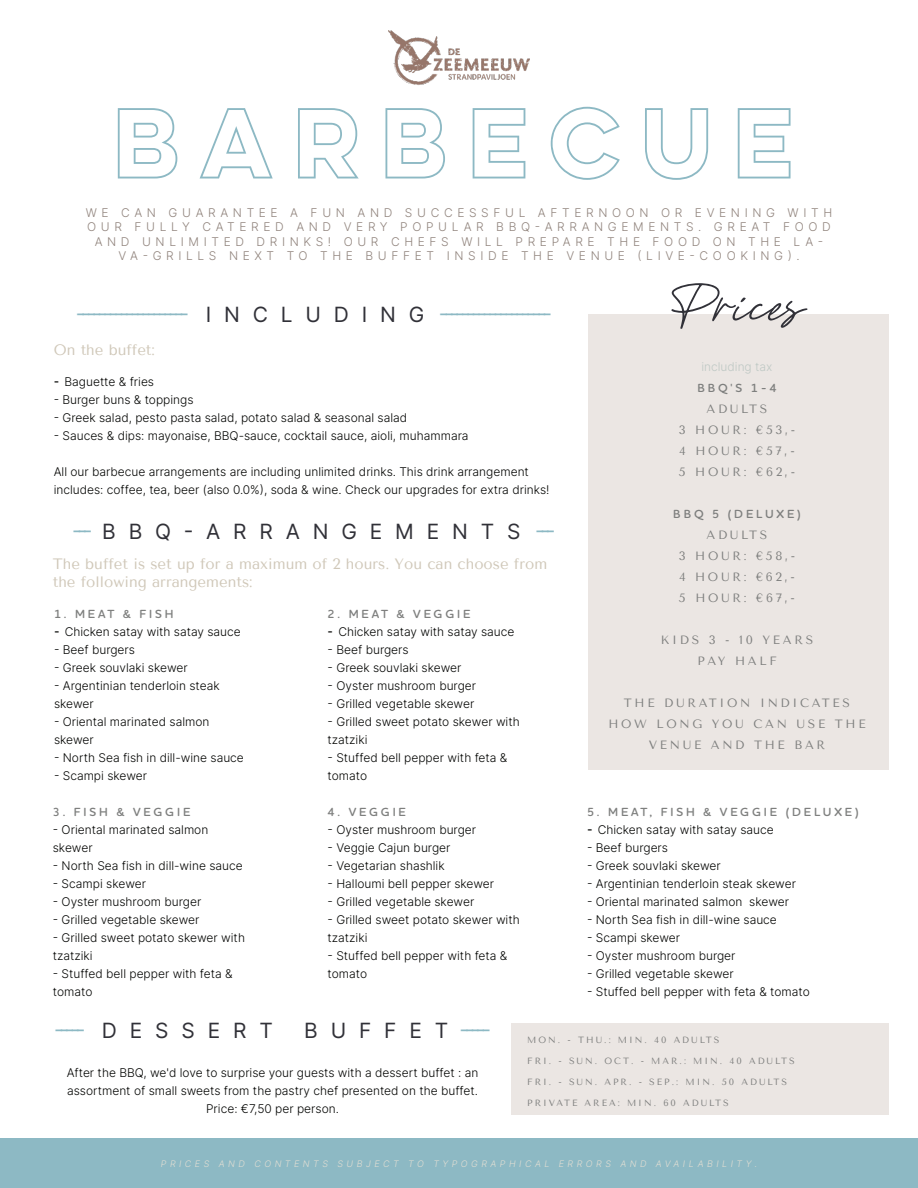
<style>
.page{position:relative;width:918px;height:1188px;background:#fff}
.page>*{position:absolute;margin:0;border:0;box-sizing:border-box;transform-origin:0 0}
.Main_Heading{font:700 90px "Lulo Clean W01 Outline";color:#8db9c4}
.Menu_Section{font:63px "Golden Hopes PERSONALUSEONLY";color:#313138}
.Menu_Section-2{font:21px "Inter";color:#8db9c4}
.Menu_Section-3{font:21px "Inter";letter-spacing:.61em;color:#313138}
.Menu_Item_Description{font:15px/18px "Tenor Sans";color:#d0c8b9}
.Menu_Item_Description-2{font:12px/18px "Inter";color:#040503}
.Restaurant_Info{font:12px/14.4px "Inter";letter-spacing:.385em;color:#90837c;text-align:center}
.Menu_Section-4{font:12px/21px "Tenor Sans";letter-spacing:.225em;color:#7e7f7e;text-align:center}
.Menu_Section-5{font:12px/18px "Inter";color:#040503;text-align:center}
.Menu_Item_Description-3{font:600 12px "Houschka Rounded";letter-spacing:.24em;color:#7e7f7e}
.Menu_Section-6{font:9px "Tenor Sans";letter-spacing:.225em;color:#7e7f7e}
.Restaurant_Info-2{font:9px "Inter";letter-spacing:.385em;color:#e1ded3}
.s1{color:#313138}
.s2{font-family:"Tenor Sans";font-size:15px}
.s3{color:#8db9c4}
.s4{font-family:"Inter";color:#bec8c4}
.s5{font-family:"Houschka Rounded";font-weight:600}
</style>
<div class="page">
<div style="left:588px;top:315px;width:301px;height:455px;background:#ebe6e3"></div>
<div style="left:0;top:1138px;width:918px;height:50px;background:#8db9c4"></div>
<div style="left:512px;top:1024px;width:377px;height:91px;background:#ebe6e3"></div>
<img style="left:388px;top:30px;width:142px;height:55px">
<p class="Main_Heading" style="left:113px;top:78px;width:703px">BARBECUE</p>
<p class="Restaurant_Info" style="left:86px;top:205px;width:748px">WE CAN GUARANTEE A FUN AND SUCCESSFUL AFTERNOON OR EVENING WITH OUR FULLY CATERED AND VERY POPULAR BBQ-ARRANGEMENTS. GREAT FOOD AND UNLIMITED DRINKS! OUR CHEFS WILL PREPARE THE FOOD ON THE LA-VA-GRILLS NEXT TO THE BUFFET INSIDE THE VENUE (LIVE-COOKING).</p>
<p class="Menu_Section-2" style="left:76px;top:299px;width:478px">-------------------- <span class="s1">I N C L U D I N G</span> --------------------</p>
<p class="Menu_Item_Description" style="left:54px;top:341px;width:103px">On the buffet:</p>
<p class="Menu_Item_Description-2" style="left:54px;top:373px;width:102px"><span class="s2">-</span> Baguette &amp; fries</p>
<p class="Menu_Item_Description-2" style="left:54px;top:391px;width:141px">- Burger buns &amp; toppings</p>
<p class="Menu_Item_Description-2" style="left:54px;top:409px;width:355px">- Greek salad, pesto pasta salad, potato salad &amp; seasonal salad</p>
<p class="Menu_Item_Description-2" style="left:54px;top:427px;width:416px">- Sauces &amp; dips: mayonaise, BBQ-sauce, cocktail sauce, aioli, muhammara</p>
<p class="Menu_Item_Description-2" style="left:54px;top:463px;width:497px">All our barbecue arrangements are including unlimited drinks. This drink arrangement includes: coffee, tea, beer (also 0.0%), soda &amp; wine. Check our upgrades for extra drinks!</p>
<p class="Menu_Section-3" style="left:72px;top:516px;width:485px"><span class="s3">---</span> BBQ-ARRANGEMENTS <span class="s3">---</span></p>
<p class="Menu_Item_Description" style="left:53px;top:555px;width:496px">The buffet is set up for a maximum of 2 hours. You can choose from the following arrangements:</p>
<p class="Menu_Item_Description-3" style="left:54px;top:606px;width:121px">1. MEAT &amp; FISH</p>
<p class="Menu_Item_Description-2" style="left:54px;top:622px;width:188px"><span class="s2">-</span> Chicken satay with satay sauce</p>
<p class="Menu_Item_Description-2" style="left:54px;top:640px;width:83px">- Beef burgers</p>
<p class="Menu_Item_Description-2" style="left:54px;top:658px;width:135px">- Greek souvlaki skewer</p>
<p class="Menu_Item_Description-2" style="left:54px;top:676px;width:167px">- Argentinian tenderloin steak skewer</p>
<p class="Menu_Item_Description-2" style="left:54px;top:712px;width:157px">- Oriental marinated salmon skewer</p>
<p class="Menu_Item_Description-2" style="left:54px;top:748px;width:191px">- North Sea fish in dill-wine sauce</p>
<p class="Menu_Item_Description-2" style="left:54px;top:766px;width:95px">- Scampi skewer</p>
<p class="Menu_Item_Description-3" style="left:328px;top:606px;width:144px">2. MEAT &amp; VEGGIE</p>
<p class="Menu_Item_Description-2" style="left:328px;top:622px;width:188px"><span class="s2">-</span> Chicken satay with satay sauce</p>
<p class="Menu_Item_Description-2" style="left:328px;top:640px;width:83px">- Beef burgers</p>
<p class="Menu_Item_Description-2" style="left:328px;top:658px;width:135px">- Greek souvlaki skewer</p>
<p class="Menu_Item_Description-2" style="left:328px;top:676px;width:150px">- Oyster mushroom burger</p>
<p class="Menu_Item_Description-2" style="left:328px;top:694px;width:148px">- Grilled vegetable skewer</p>
<p class="Menu_Item_Description-2" style="left:328px;top:712px;width:194px">- Grilled sweet potato skewer with tzatziki</p>
<p class="Menu_Item_Description-2" style="left:328px;top:748px;width:181px">- Stuffed bell pepper with feta &amp; tomato</p>
<p class="Menu_Section" style="left:669px;top:263px;width:137px">Prices</p>
<p class="Menu_Section-4" style="left:679px;top:356px;width:118px"><span class="s4">including tax<br></span><span class="s5">BBQ'S 1-4<br></span>ADULTS<br>3 HOUR: €53,-<br>4 HOUR: €57,-<br>5 HOUR: €62,-</p>
<p class="Menu_Section-4" style="left:673px;top:503px;width:129px"><span class="s5">BBQ 5 (DELUXE)<br></span>ADULTS<br>3 HOUR: €58,-<br>4 HOUR: €62,-<br>5 HOUR: €67,-</p>
<p class="Menu_Section-4" style="left:661px;top:629px;width:154px">KIDS 3 - 10 YEARS<br>PAY HALF</p>
<p class="Menu_Section-4" style="left:608px;top:692px;width:259px">THE DURATION INDICATES<br>HOW LONG YOU CAN USE THE<br>VENUE AND THE BAR</p>
<p class="Menu_Item_Description-3" style="left:53px;top:804px;width:139px">3. FISH &amp; VEGGIE</p>
<p class="Menu_Item_Description-2" style="left:53px;top:820px;width:157px">- Oriental marinated salmon skewer</p>
<p class="Menu_Item_Description-2" style="left:53px;top:856px;width:191px">- North Sea fish in dill-wine sauce</p>
<p class="Menu_Item_Description-2" style="left:53px;top:874px;width:95px">- Scampi skewer</p>
<p class="Menu_Item_Description-2" style="left:53px;top:892px;width:150px">- Oyster mushroom burger</p>
<p class="Menu_Item_Description-2" style="left:53px;top:910px;width:148px">- Grilled vegetable skewer</p>
<p class="Menu_Item_Description-2" style="left:53px;top:928px;width:194px">- Grilled sweet potato skewer with tzatziki</p>
<p class="Menu_Item_Description-2" style="left:53px;top:964px;width:181px">- Stuffed bell pepper with feta &amp; tomato</p>
<p class="Menu_Item_Description-3" style="left:328px;top:804px;width:80px">4. VEGGIE</p>
<p class="Menu_Item_Description-2" style="left:328px;top:820px;width:150px">- Oyster mushroom burger</p>
<p class="Menu_Item_Description-2" style="left:328px;top:838px;width:124px">- Veggie Cajun burger</p>
<p class="Menu_Item_Description-2" style="left:328px;top:856px;width:119px">- Vegetarian shashlik</p>
<p class="Menu_Item_Description-2" style="left:328px;top:874px;width:168px">- Halloumi bell pepper skewer</p>
<p class="Menu_Item_Description-2" style="left:328px;top:892px;width:148px">- Grilled vegetable skewer</p>
<p class="Menu_Item_Description-2" style="left:328px;top:910px;width:194px">- Grilled sweet potato skewer with tzatziki</p>
<p class="Menu_Item_Description-2" style="left:328px;top:946px;width:181px">- Stuffed bell pepper with feta &amp; tomato</p>
<p class="Menu_Section-3" style="left:54px;top:1015px;width:220px"><span class="s3">-----</span> DESSERT</p>
<p class="Menu_Section-3" style="left:304px;top:1015px;width:188px">BUFFET<span class="s3">-----</span></p>
<p class="Menu_Section-5" style="left:67px;top:1063px;width:413px">After the BBQ, we'd love to surprise your guests with a dessert buffet : an assortment of small sweets from the pastry chef presented on the buffet.<br>Price: €7,50 per person.</p>
<p class="Menu_Item_Description-3" style="left:587px;top:804px;width:273px">5. MEAT, FISH &amp; VEGGIE (DELUXE)</p>
<p class="Menu_Item_Description-2" style="left:587px;top:820px;width:188px"><span class="s2">-</span> Chicken satay with satay sauce</p>
<p class="Menu_Item_Description-2" style="left:587px;top:838px;width:83px">- Beef burgers</p>
<p class="Menu_Item_Description-2" style="left:587px;top:856px;width:135px">- Greek souvlaki skewer</p>
<p class="Menu_Item_Description-2" style="left:587px;top:874px;width:211px">- Argentinian tenderloin steak skewer</p>
<p class="Menu_Item_Description-2" style="left:587px;top:892px;width:204px">- Oriental marinated salmon skewer</p>
<p class="Menu_Item_Description-2" style="left:587px;top:910px;width:191px">- North Sea fish in dill-wine sauce</p>
<p class="Menu_Item_Description-2" style="left:587px;top:928px;width:95px">- Scampi skewer</p>
<p class="Menu_Item_Description-2" style="left:587px;top:946px;width:150px">- Oyster mushroom burger</p>
<p class="Menu_Item_Description-2" style="left:587px;top:964px;width:148px">- Grilled vegetable skewer</p>
<p class="Menu_Item_Description-2" style="left:587px;top:982px;width:224px">- Stuffed bell pepper with feta &amp; tomato</p>
<p class="Menu_Section-6" style="left:527px;top:1034px;width:194px">MON. - THU.: MIN. 40 ADULTS</p>
<p class="Menu_Section-6" style="left:527px;top:1055px;width:269px">FRI. - SUN. OCT. - MAR.: MIN. 40 ADULTS</p>
<p class="Menu_Section-6" style="left:527px;top:1076px;width:261px">FRI. - SUN. APR. - SEP.: MIN. 50 ADULTS</p>
<p class="Menu_Section-6" style="left:527px;top:1097px;width:203px">PRIVATE AREA: MIN. 60 ADULTS</p>
<p class="Restaurant_Info-2" style="left:161px;top:1158px;width:598px">PRICES AND CONTENTS SUBJECT TO TYPOGRAPHICAL ERRORS AND AVAILABILITY.</p>
</div>
